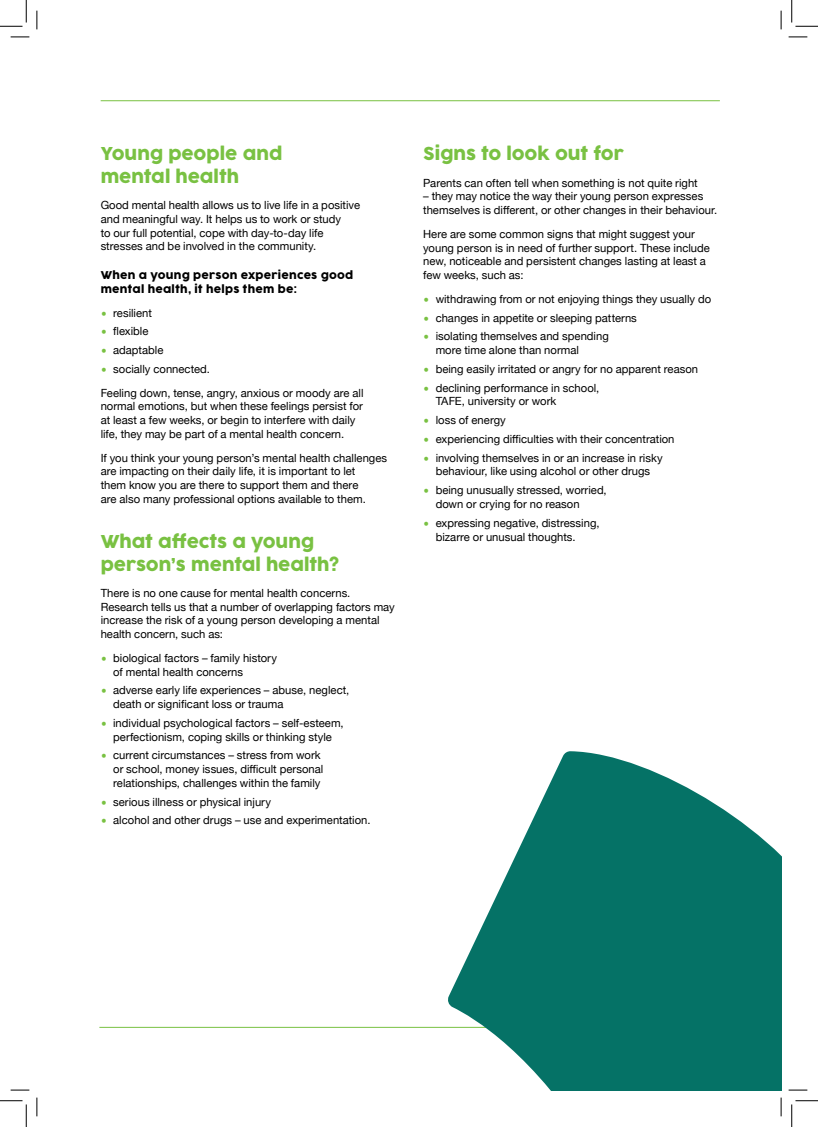
<style>
.page{position:relative;width:818px;height:1127px;background:#fff}
.page>*{position:absolute;margin:0;border:0;box-sizing:border-box;transform-origin:0 0}
.Heading_2{font:17.5px/22.5px "Cocogoose Pro";color:#79c142}
.Body{font:11.25px/13.8px "Helvetica Neue";color:#000}
.t1{font:11.25px "Helvetica Neue";color:#79c142}
.Heading_3{font:10.62px/13.8px "Cocogoose Pro";letter-spacing:.02em;color:#000}
.s1{color:#79c142}
</style>
<div class="page">
<hr style="left:101px;top:100px;width:619px;height:1px;background:#79c142">
<hr style="left:99px;top:1026px;width:619px;height:1px;background:#79c142">
<svg style="left:447px;top:751px;width:334px;height:338px;fill:#057266"></svg>
<svg style="left:11px;top:36px;width:18px;height:2px"></svg>
<svg style="left:788px;top:36px;width:19px;height:2px"></svg>
<svg style="left:11px;top:1089px;width:18px;height:1px"></svg>
<svg style="left:788px;top:1089px;width:19px;height:1px"></svg>
<svg style="left:36px;top:11px;width:2px;height:18px"></svg>
<svg style="left:36px;top:1097px;width:2px;height:18px"></svg>
<svg style="left:780px;top:11px;width:2px;height:18px"></svg>
<svg style="left:780px;top:1097px;width:2px;height:18px"></svg>
<svg style="left:0;top:0;width:27px;height:27px"></svg>
<svg style="left:0;top:1100px;width:27px;height:26px"></svg>
<svg style="left:791px;top:0;width:27px;height:27px"></svg>
<svg style="left:791px;top:1100px;width:27px;height:26px"></svg>
<p class="Heading_2" style="left:101px;top:143px;width:183px">Young people and mental health</p>
<p class="Body" style="left:101px;top:199px;width:261px">Good mental health allows us to live life in a positive and meaningful way. It helps us to work or study<br>to our full potential, cope with day-to-day life stresses and be involved in the community.</p>
<p class="Heading_3" style="left:101px;top:268px;width:254px">When a young person experiences good mental health, it helps them be:</p>
<p class="Body" style="left:113px;top:306px;width:40px">resilient</p>
<p class="t1" style="left:101px;top:304px;width:8px">࡟</p>
<p class="Body" style="left:113px;top:325px;width:37px">flexible</p>
<p class="t1" style="left:101px;top:323px;width:8px">࡟</p>
<p class="Body" style="left:113px;top:344px;width:52px">adaptable</p>
<p class="t1" style="left:101px;top:342px;width:8px">࡟</p>
<p class="Body" style="left:101px;top:362px;width:111px"><span class="s1">࡟</span> socially connected.</p>
<p class="Body" style="left:101px;top:386px;width:264px">Feeling down, tense, angry, anxious or moody are all normal emotions, but when these feelings persist for at least a few weeks, or begin to interfere with daily life, they may be part of a mental health concern.</p>
<p class="Body" style="left:101px;top:451px;width:288px">If you think your young person’s mental health challenges are impacting on their daily life, it is important to let<br>them know you are there to support them and there<br>are also many professional options available to them.</p>
<p class="Heading_2" style="left:101px;top:530px;width:240px">What affects a young person’s mental health?</p>
<p class="Body" style="left:101px;top:586px;width:296px">There is no one cause for mental health concerns.<br>Research tells us that a number of overlapping factors may increase the risk of a young person developing a mental health concern, such as:</p>
<p class="Body" style="left:113px;top:651px;width:165px;text-indent:-12px"><span class="s1">࡟</span> biological factors – family history of mental health concerns</p>
<p class="Body" style="left:113px;top:684px;width:238px;text-indent:-12px"><span class="s1">࡟</span> adverse early life experiences – abuse, neglect, death or significant loss or trauma</p>
<p class="Body" style="left:101px;top:716px;width:244px;text-align:center"><span class="s1">࡟</span> individual psychological factors – self-esteem, perfectionism, coping skills or thinking style</p>
<p class="Body" style="left:113px;top:749px;width:212px;text-indent:-12px"><span class="s1">࡟</span> current circumstances – stress from work or school, money issues, difficult personal relationships, challenges within the family</p>
<p class="Body" style="left:101px;top:795px;width:172px"><span class="s1">࡟</span> serious illness or physical injury</p>
<p class="Body" style="left:101px;top:814px;width:271px"><span class="s1">࡟</span> alcohol and other drugs – use and experimentation.</p>
<p class="Heading_2" style="left:423px;top:143px;width:202px">Signs to look out for</p>
<p class="Body" style="left:423px;top:176px;width:276px">Parents can often tell when something is not quite right</p>
<p class="Body" style="left:423px;top:190px;width:296px">– they may notice the way their young person expresses themselves is different, or other changes in their behaviour.</p>
<p class="Body" style="left:423px;top:227px;width:288px">Here are some common signs that might suggest your young person is in need of further support. These include new, noticeable and persistent changes lasting at least a few weeks, such as:</p>
<p class="Body" style="left:423px;top:292px;width:289px"><span class="s1">࡟</span> withdrawing from or not enjoying things they usually do</p>
<p class="Body" style="left:423px;top:311px;width:215px"><span class="s1">࡟</span> changes in appetite or sleeping patterns</p>
<p class="Body" style="left:436px;top:330px;width:175px;text-indent:-12px"><span class="s1">࡟</span> isolating themselves and spending more time alone than normal</p>
<p class="Body" style="left:423px;top:362px;width:276px"><span class="s1">࡟</span> being easily irritated or angry for no apparent reason</p>
<p class="Body" style="left:436px;top:381px;width:165px;text-indent:-12px"><span class="s1">࡟</span> declining performance in school,<br>TAFE, university or work</p>
<p class="Body" style="left:423px;top:414px;width:84px"><span class="s1">࡟</span> loss of energy</p>
<p class="Body" style="left:423px;top:432px;width:253px"><span class="s1">࡟</span> experiencing difficulties with their concentration</p>
<p class="Body" style="left:423px;top:451px;width:241px;text-align:center"><span class="s1">࡟</span> involving themselves in or an increase in risky behaviour, like using alcohol or other drugs</p>
<p class="Body" style="left:436px;top:484px;width:173px;text-indent:-12px"><span class="s1">࡟</span> being unusually stressed, worried, down or crying for no reason</p>
<p class="Body" style="left:436px;top:516px;width:165px;text-indent:-12px"><span class="s1">࡟</span> expressing negative, distressing, bizarre or unusual thoughts.</p>
</div>
